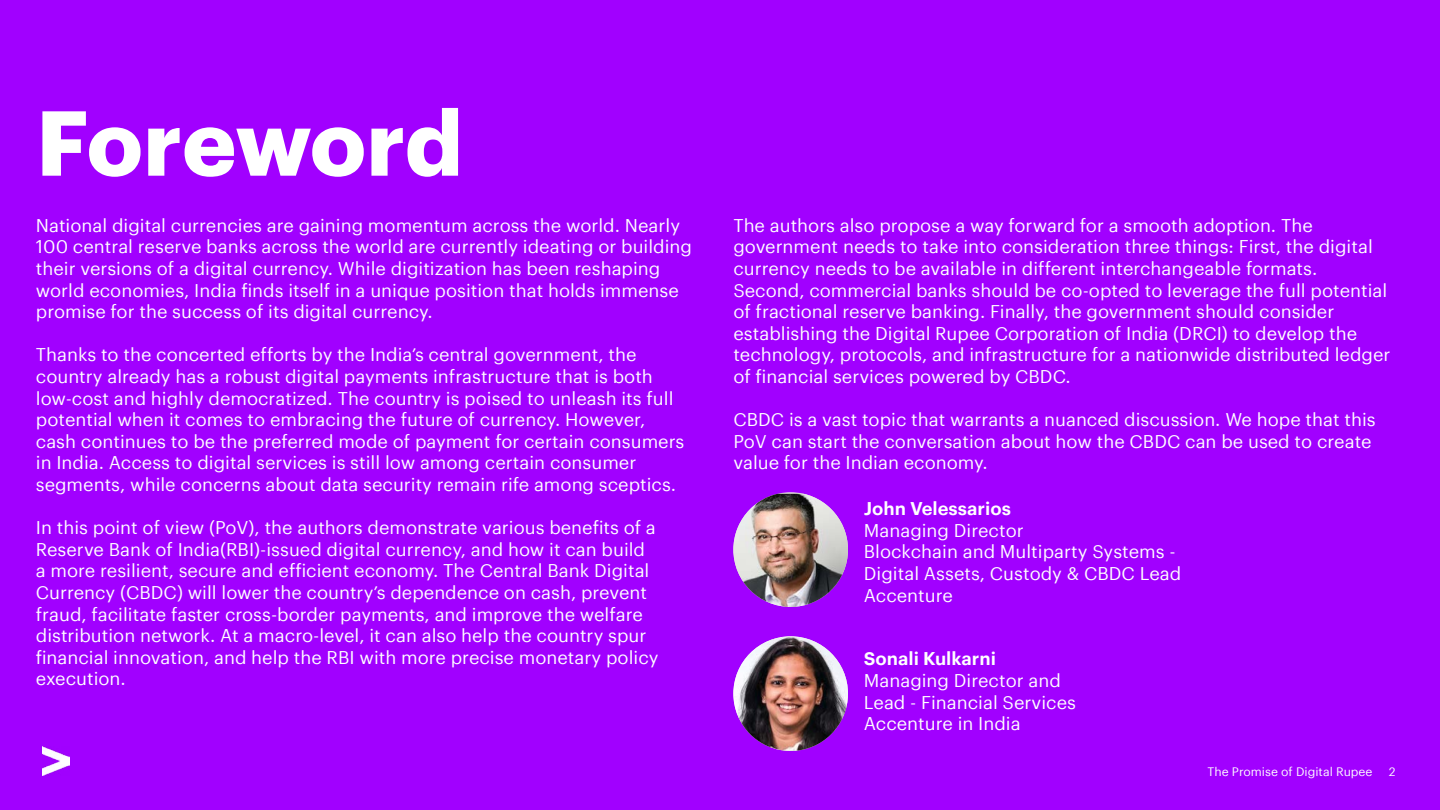
<style>
.page{position:relative;width:1440px;height:810px;background:#a100ff}
.page>*{position:absolute;margin:0;border:0;box-sizing:border-box;transform-origin:0 0}
.t1{font:700 90px "Graphik";letter-spacing:-.01em;color:#fff}
.t2{font:18px/21.6px "Graphik";color:#fff}
.t3{font:600 18px "Graphik";color:#fff}
.t4{font:12px "Graphik";color:#fff}
</style>
<div class="page">
<img style="left:733px;top:494px;width:115px;height:113px">
<img style="left:733px;top:636px;width:115px;height:115px;border-radius:57px">
<img style="left:43px;top:746px;width:26px;height:29px">
<h1 class="t1" style="left:36px;top:73px;width:429px">Foreword</h1>
<p class="t2" style="left:36px;top:213px;width:658px">National digital currencies are gaining momentum across the world. Nearly 100 central reserve banks across the world are currently ideating or building their versions of a digital currency. While digitization has been reshaping world economies, India finds itself in a unique position that holds immense promise for the success of its digital currency.</p>
<p class="t2" style="left:36px;top:343px;width:650px">Thanks to the concerted efforts by the India’s central government, the country already has a robust digital payments infrastructure that is both low-cost and highly democratized. The country is poised to unleash its full potential when it comes to embracing the future of currency. However, cash continues to be the preferred mode of payment for certain consumers in India. Access to digital services is still low among certain consumer segments, while concerns about data security remain rife among sceptics.</p>
<p class="t2" style="left:36px;top:515px;width:624px">In this point of view (PoV), the authors demonstrate various benefits of a Reserve Bank of India(RBI)-issued digital currency, and how it can build a more resilient, secure and efficient economy. The Central Bank Digital Currency (CBDC) will lower the country’s dependence on cash, prevent fraud, facilitate faster cross-border payments, and improve the welfare distribution network. At a macro-level, it can also help the country spur financial innovation, and help the RBI with more precise monetary policy execution.</p>
<p class="t2" style="left:733px;top:213px;width:659px">The authors also propose a way forward for a smooth adoption. The government needs to take into consideration three things: First, the digital currency needs to be available in different interchangeable formats.<br>Second, commercial banks should be co-opted to leverage the full potential of fractional reserve banking. Finally, the government should consider establishing the Digital Rupee Corporation of India (DRCI) to develop the technology, protocols, and infrastructure for a nationwide distributed ledger of financial services powered by CBDC.</p>
<p class="t2" style="left:733px;top:407px;width:644px">CBDC is a vast topic that warrants a nuanced discussion. We hope that this<br>PoV can start the conversation about how the CBDC can be used to create value for the Indian economy.</p>
<p class="t3" style="left:864px;top:495px;width:149px">John Velessarios</p>
<p class="t2" style="left:864px;top:518px;width:319px">Managing Director<br>Blockchain and Multiparty Systems -<br>Digital Assets, Custody &amp; CBDC Lead<br>Accenture</p>
<p class="t3" style="left:864px;top:645px;width:134px">Sonali Kulkarni</p>
<p class="t2" style="left:864px;top:668px;width:214px">Managing Director and<br>Lead - Financial Services<br>Accenture in India</p>
<p class="t4" style="left:1208px;top:762px;width:166px">The Promise of Digital Rupee</p>
<p class="t4" style="left:1389px;top:762px;width:8px">2</p>
</div>
